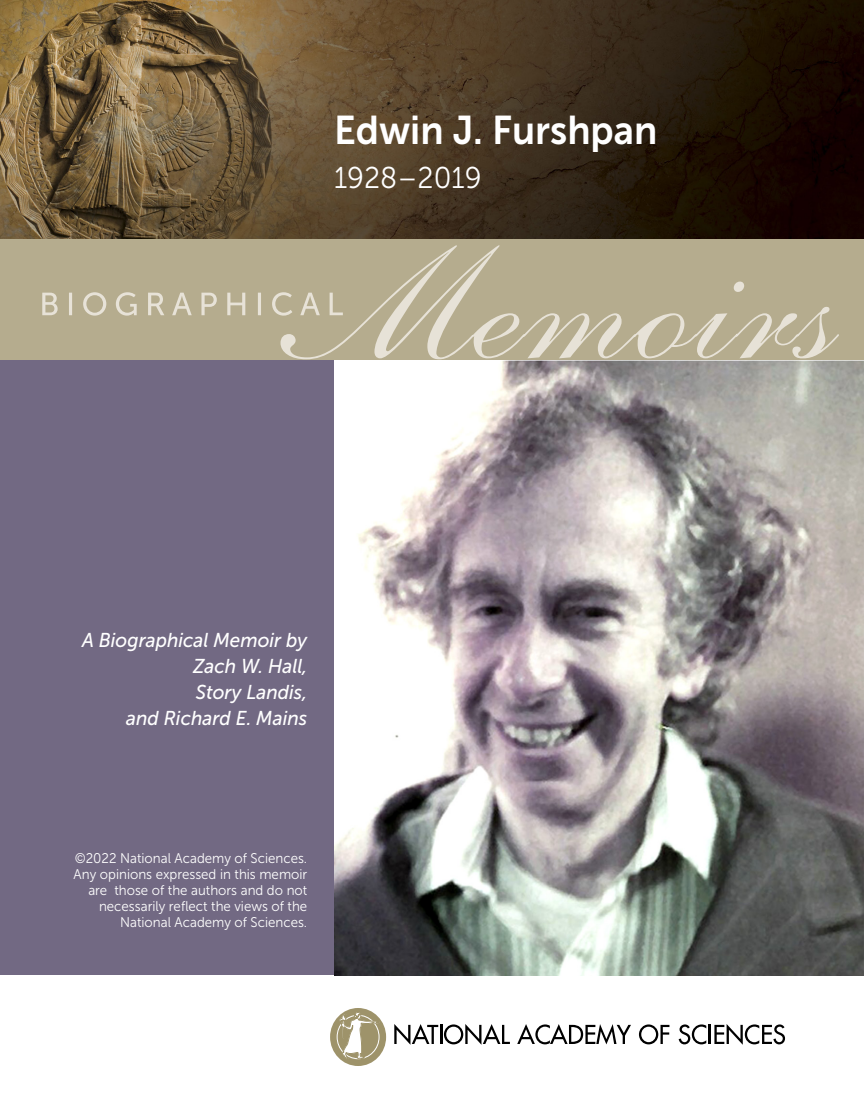
<style>
.page{position:relative;width:864px;height:1098px;background:#fff}
.page>*{position:absolute;margin:0;border:0;box-sizing:border-box;transform-origin:0 0}
.Cover-Name{font:40px "Museo Sans 700";color:#fff;scale:.95 1}
.Cover-Birth_Death_Da{font:30px "Museo Sans 300";color:#fff;scale:.95 1}
.Cover-Author_s{font:italic 20px/26px "Museo Sans 500";color:#fff;text-align:right;scale:.95 1}
.Cover-Disclaimer{font:14px/16px "Museo Sans 300";color:#fff;text-align:right;scale:.95 1}
</style>
<div class="page">
<img style="left:0;top:0;width:864px;height:239px">
<div style="left:0;top:360px;width:334px;height:615px;background:#726983"></div>
<div style="left:0;top:239px;width:864px;height:121px;background:#b5ac8e"></div>
<svg style="left:42px;top:292px;width:239px;height:24px"></svg>
<svg style="left:281px;top:245px;width:558px;height:114px"></svg>
<svg style="left:394px;top:1024px;width:116px;height:21px"></svg>
<svg style="left:517px;top:1024px;width:114px;height:20px"></svg>
<svg style="left:639px;top:1024px;width:30px;height:20px"></svg>
<svg style="left:679px;top:1024px;width:106px;height:21px"></svg>
<div style="left:330px;top:1008px;width:56px;height:58px;background:#9e936a;border-radius:50%"></div>
<div style="left:337px;top:1015px;width:42px;height:44px;border:1px solid #fff;border-radius:50%"></div>
<svg style="left:339px;top:1012px;width:41px;height:47px"></svg>
<img style="left:334px;top:360px;width:530px;height:615px">
<p class="Cover-Name" style="left:334px;top:108px;width:342px">Edwin J. Furshpan</p>
<p class="Cover-Birth_Death_Da" style="left:334px;top:162px;width:157px">1928–2019</p>
<p class="Cover-Author_s" style="left:82px;top:628px;width:239px">A Biographical Memoir by<br>Zach W. Hall,<br>Story Landis,<br>and Richard E. Mains</p>
<p class="Cover-Disclaimer" style="left:74px;top:850px;width:247px">©2022 National Academy of Sciences.<br>Any opinions expressed in this memoir are those of the authors and do not necessarily reflect the views of the National Academy of Sciences.</p>
</div>
